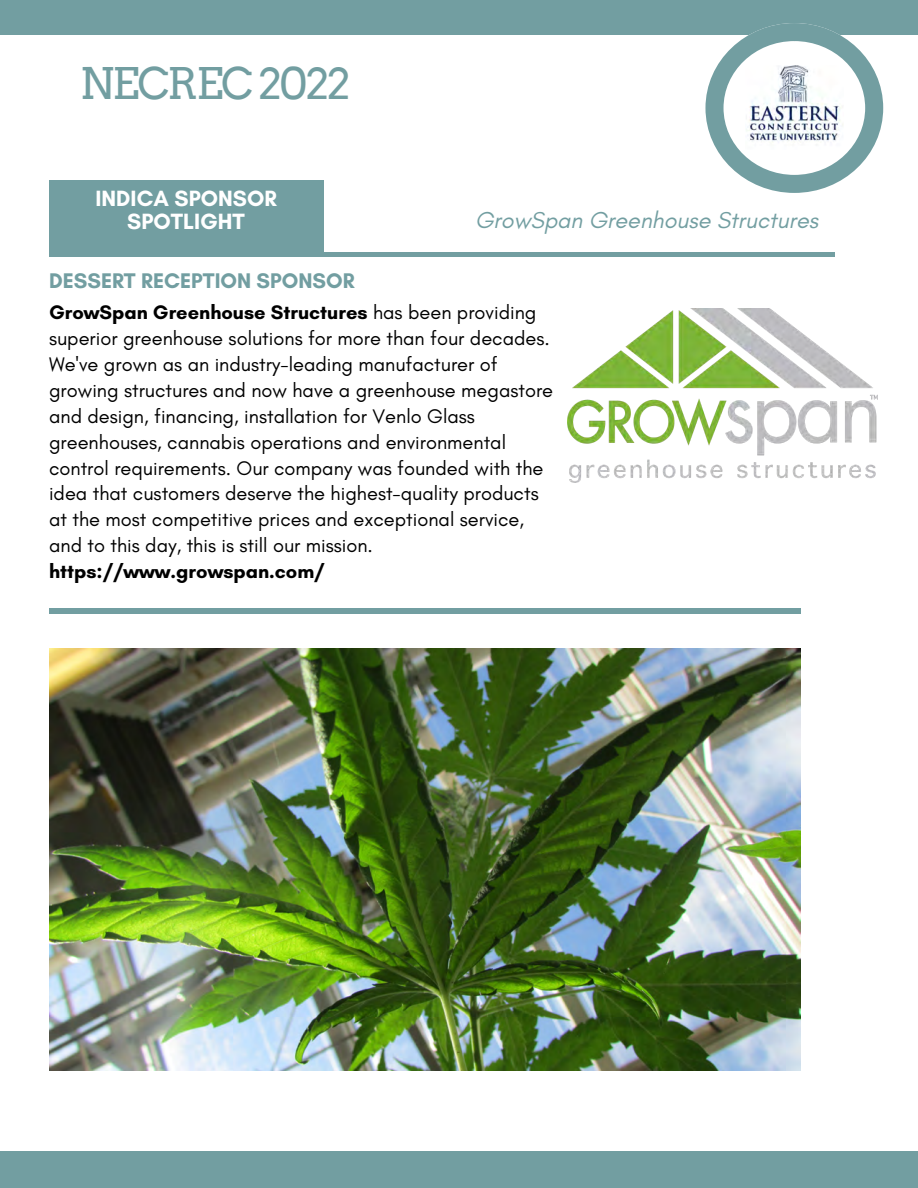
<style>
.page{position:relative;width:918px;height:1188px;background:#fff}
.page>*{position:absolute;margin:0;border:0;box-sizing:border-box;transform-origin:0 0}
.t1{font:43.65px "Arvo";letter-spacing:-.05em;color:#729ea1}
.t2{font:italic 23.4px "Glacial Indifference";color:#729ea1}
.t3{font:700 22.5px/22.5px "Glacial Indifference";color:#fff;text-align:center}
.t4{font:700 21.6px "Glacial Indifference";color:#729ea1}
.t5{font:19.95px/25.8px "Glacial Indifference";color:#000}
.t6{font:700 19.95px "Glacial Indifference";color:#000}
.s1{font-weight:700}
</style>
<div class="page">
<hr style="left:85px;top:252px;width:749px;height:4px;background:#729ea1">
<div style="left:49px;top:180px;width:275px;height:76px;background:#729ea1"></div>
<div style="left:0;top:1151px;width:918px;height:37px;background:#729ea1"></div>
<div style="left:0;top:0;width:918px;height:35px;background:#729ea1"></div>
<svg style="left:705px;top:23px;width:178px;height:170px"></svg>
<img style="left:746px;top:65px;width:97px;height:84px">
<div style="left:49px;top:608px;width:752px;height:6px;background:#729ea1"></div>
<img style="left:567px;top:309px;width:311px;height:174px">
<img style="left:49px;top:649px;width:752px;height:422px">
<h1 class="t1" style="left:80px;top:57px;width:272px">NECREC 2022</h1>
<p class="t3" style="left:96px;top:187px;width:183px">INDICA SPONSOR<br>SPOTLIGHT</p>
<p class="t2" style="left:475px;top:205px;width:345px">GrowSpan Greenhouse Structures</p>
<p class="t4" style="left:49px;top:268px;width:307px">DESSERT RECEPTION SPONSOR</p>
<p class="t5" style="left:49px;top:299px;width:506px"><span class="s1">GrowSpan Greenhouse Structures</span> has been providing superior greenhouse solutions for more than four decades.<br>We've grown as an industry-leading manufacturer of growing structures and now have a greenhouse megastore and design, financing, installation for Venlo Glass greenhouses, cannabis operations and environmental control requirements. Our company was founded with the idea that customers deserve the highest-quality products at the most competitive prices and exceptional service, and to this day, this is still our mission.</p>
<p class="t6" style="left:49px;top:559px;width:277px">https://www.growspan.com/</p>
</div>
